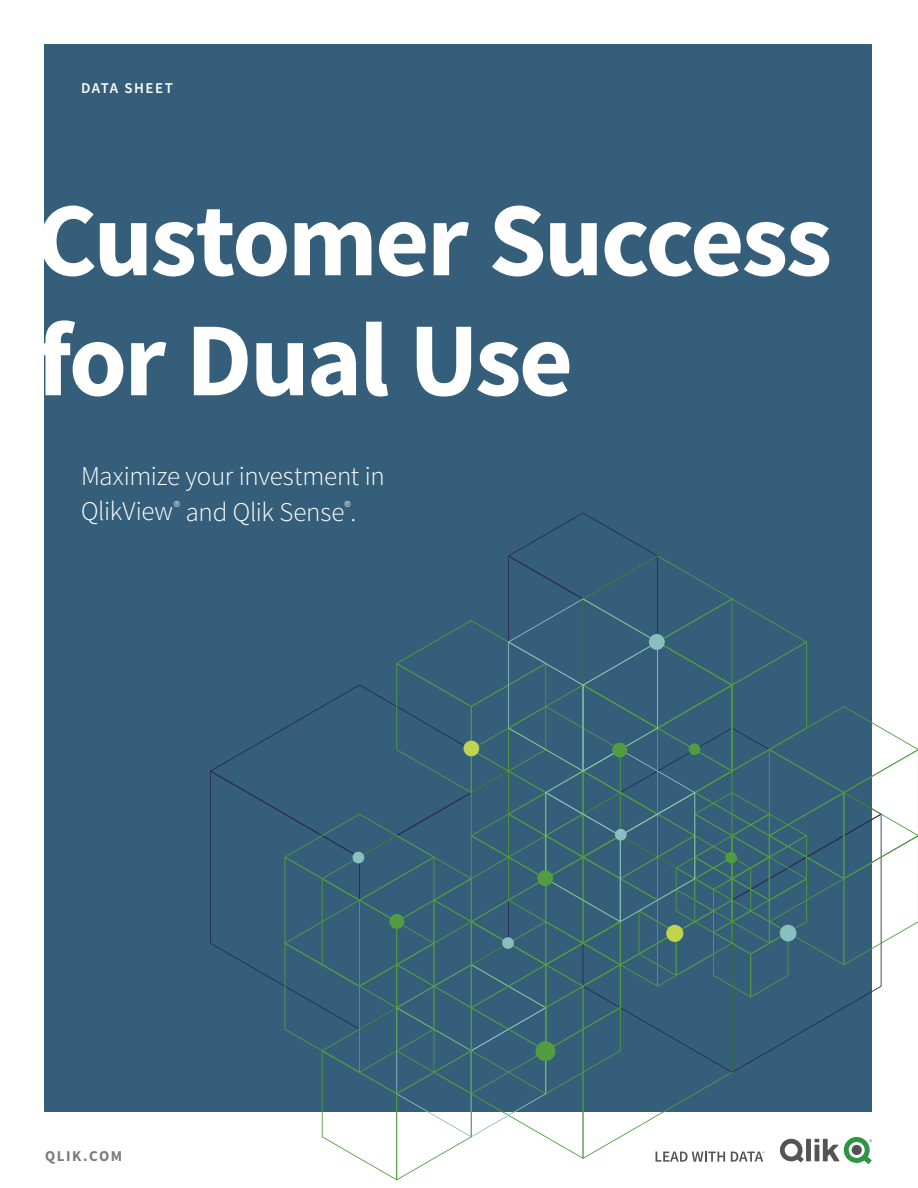
<style>
.page{position:relative;width:918px;height:1188px;background:#fff}
.page>*{position:absolute;margin:0;border:0;box-sizing:border-box;transform-origin:0 0}
.t1{font:700 105px/120px "Source Sans Pro";letter-spacing:-.025em;color:#fff}
.t2{font:300 27px/36px "Source Sans Pro";letter-spacing:-.01em;color:#fff}
.t3{font:600 15px "Source Sans Pro";letter-spacing:.1em;color:#fff}
.t4{font:700 15px "Source Sans Pro";letter-spacing:.105em;color:#7e7a7c}
</style>
<div class="page">
<div style="left:44px;top:44px;width:828px;height:1068px;background:#355e7a"></div>
<svg style="left:210px;top:513px;width:708px;height:667px"></svg>
<p class="t3" style="left:81px;top:79px;width:93px">DATA SHEET</p>
<h1 class="t1" style="left:36px;top:184px;width:798px">Customer Success for Dual Use</h1>
<p class="t2" style="left:81px;top:458px;width:305px">Maximize your investment in<br>QlikView<sup>®</sup> and Qlik Sense<sup>®</sup>.</p>
<p class="t4" style="left:45px;top:1146px;width:79px">QLIK.COM</p>
</div>
